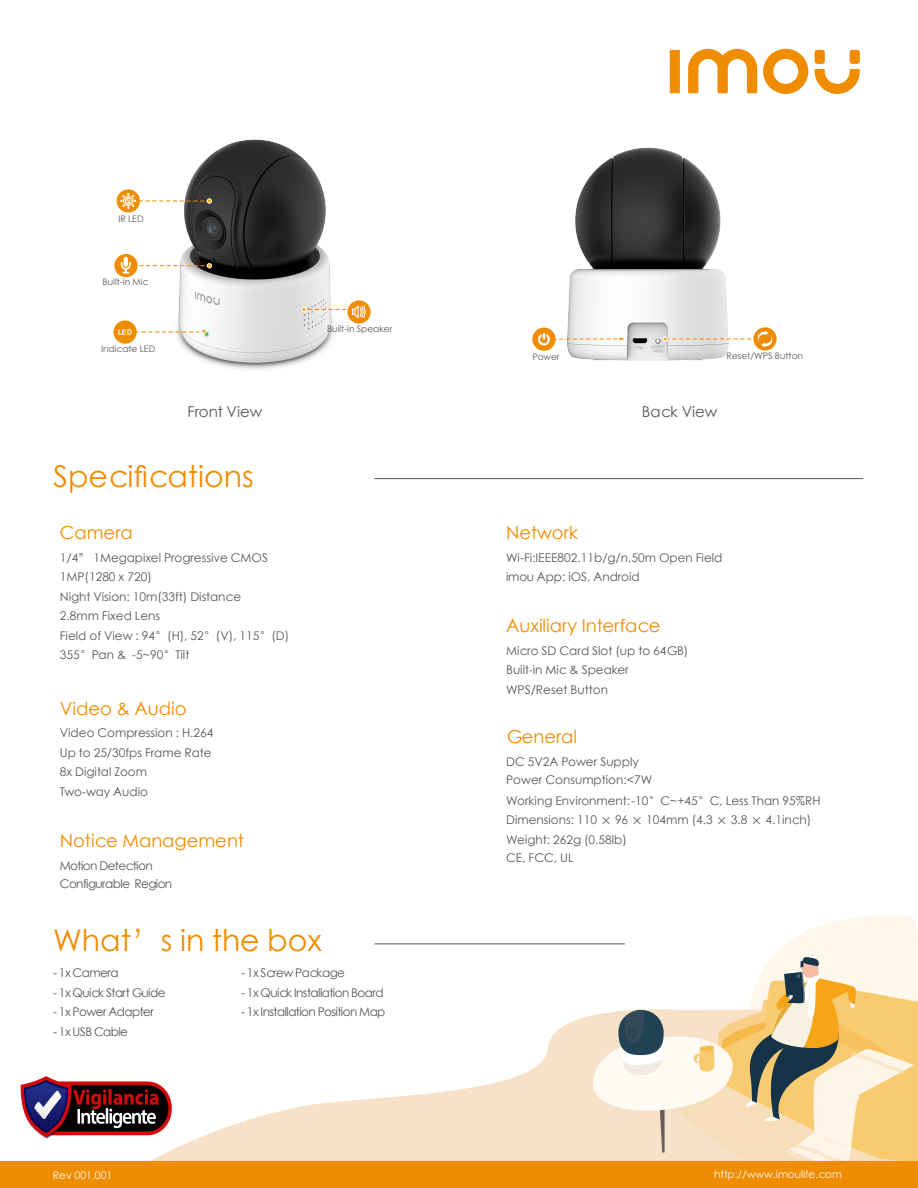
<style>
.page{position:relative;width:918px;height:1188px;background:#fff}
.page>*{position:absolute;margin:0;border:0;box-sizing:border-box;transform-origin:0 0}
.t1{font:30px "ST Xihei";color:#f08c00}
.t2{font:18px "ST Xihei";color:#f08c00}
.t3{font:15px "ST Xihei";color:#595757}
.t4{font:12px/19.5px "ST Xihei";color:#595757}
.t5{font:12px/18.8px "ST Xihei";letter-spacing:-.05em;color:#595757}
.t6{font:10.5px "ST Xihei";color:#fdfdfe}
.t7{font:9px "ST Xihei";color:#595757}
</style>
<div class="page">
<img style="left:176px;top:139px;width:159px;height:231px">
<svg style="left:151px;top:1016px;width:439px;height:145px"></svg>
<svg style="left:590px;top:915px;width:328px;height:246px"></svg>
<hr style="left:374px;top:478px;width:489px;height:1px;background:#595757">
<hr style="left:374px;top:944px;width:251px;height:1px;background:#595757">
<div style="left:0;top:1161px;width:918px;height:27px;background:#f08c00"></div>
<div style="left:114px;top:254px;width:24px;height:23px;background:#f08c00;border-radius:50%"></div>
<svg style="left:121px;top:257px;width:10px;height:17px"></svg>
<svg style="left:117px;top:189px;width:23px;height:24px"></svg>
<svg style="left:302px;top:299px;width:69px;height:26px"></svg>
<svg style="left:137px;top:263px;width:75px;height:5px"></svg>
<div style="left:113px;top:321px;width:24px;height:23px;background:#f08c00;border-radius:50%"></div>
<svg style="left:118px;top:329px;width:88px;height:6px"></svg>
<svg style="left:120px;top:193px;width:92px;height:16px"></svg>
<img style="left:538px;top:147px;width:190px;height:214px">
<svg style="left:753px;top:327px;width:24px;height:24px"></svg>
<svg style="left:663px;top:331px;width:110px;height:16px"></svg>
<div style="left:532px;top:328px;width:24px;height:23px;background:#f08c00;border-radius:50%"></div>
<svg style="left:538px;top:333px;width:86px;height:12px"></svg>
<div style="left:670px;top:50px;width:10px;height:43px;background:#f08c00"></div>
<svg style="left:763px;top:49px;width:45px;height:45px"></svg>
<div style="left:815px;top:50px;width:10px;height:14px;background:#f08c00;border-radius:3px"></div>
<div style="left:850px;top:50px;width:10px;height:14px;background:#f08c00;border-radius:3px"></div>
<svg style="left:815px;top:69px;width:45px;height:25px"></svg>
<svg style="left:688px;top:49px;width:69px;height:44px"></svg>
<img style="left:20px;top:1068px;width:154px;height:75px">
<p class="t7" style="left:118px;top:212px;width:27px">IR LED</p>
<p class="t7" style="left:103px;top:276px;width:47px">Built-in Mic</p>
<p class="t7" style="left:101px;top:342px;width:56px">Indicate LED</p>
<p class="t7" style="left:327px;top:322px;width:67px">Built-in Speaker</p>
<p class="t7" style="left:532px;top:351px;width:29px">Power</p>
<p class="t7" style="left:727px;top:349px;width:78px">Reset/WPS Button</p>
<p class="t3" style="left:187px;top:401px;width:76px">Front View</p>
<p class="t3" style="left:642px;top:401px;width:77px">Back View</p>
<h1 class="t1" style="left:53px;top:455px;width:202px">Specifications</h1>
<h2 class="t2" style="left:60px;top:520px;width:74px">Camera</h2>
<p class="t4" style="left:60px;top:547px;width:231px">1/4” 1Megapixel Progressive CMOS<br>1MP(1280 x 720)<br>Night Vision: 10m(33ft) Distance<br>2.8mm Fixed Lens<br>Field of View : 94°(H), 52°(V), 115°(D)<br>355°Pan &amp; -5~90°Tilt</p>
<h2 class="t2" style="left:60px;top:695px;width:128px">Video &amp; Audio</h2>
<p class="t4" style="left:60px;top:723px;width:155px">Video Compression : H.264<br>Up to 25/30fps Frame Rate<br>8x Digital Zoom<br>Two-way Audio</p>
<h2 class="t2" style="left:60px;top:828px;width:186px">Notice Management</h2>
<p class="t5" style="left:60px;top:856px;width:114px">Motion Detection<br>Configurable Region</p>
<h1 class="t1" style="left:53px;top:919px;width:270px">What’s in the box</h1>
<p class="t5" style="left:53px;top:963px;width:67px">- 1x Camera</p>
<p class="t5" style="left:53px;top:983px;width:114px">- 1x Quick Start Guide</p>
<p class="t5" style="left:53px;top:1002px;width:102px">- 1x Power Adapter</p>
<p class="t5" style="left:53px;top:1022px;width:76px">- 1x USB Cable</p>
<p class="t5" style="left:241px;top:963px;width:105px">- 1x Screw Package</p>
<p class="t5" style="left:241px;top:983px;width:144px">- 1x Quick Installation Board</p>
<p class="t5" style="left:241px;top:1002px;width:146px">- 1x Installation Position Map</p>
<h2 class="t2" style="left:506px;top:520px;width:74px">Network</h2>
<p class="t4" style="left:506px;top:548px;width:218px;line-height:18.9px">Wi-Fi:IEEE802.11b/g/n,50m Open Field imou App: iOS, Android</p>
<h2 class="t2" style="left:506px;top:613px;width:156px">Auxiliary Interface</h2>
<p class="t4" style="left:506px;top:640px;width:184px">Micro SD Card Slot (up to 64GB)<br>Built-in Mic &amp; Speaker<br>WPS/Reset Button</p>
<h2 class="t2" style="left:506px;top:724px;width:73px">General</h2>
<p class="t4" style="left:506px;top:752px;width:148px;line-height:18.8px">DC 5V2A Power Supply<br>Power Consumption:&lt;7W</p>
<p class="t4" style="left:506px;top:790px;width:316px">Working Environment: -10°C~+45°C, Less Than 95%RH<br>Dimensions: 110 × 96 × 104mm (4.3 × 3.8 × 4.1inch)<br>Weight: 262g (0.58lb)</p>
<p class="t4" style="left:506px;top:847px;width:69px">CE, FCC, UL</p>
<p class="t6" style="left:53px;top:1168px;width:61px">Rev 001.001</p>
<p class="t6" style="left:714px;top:1167px;width:129px">http://www.imoulife.com</p>
</div>
